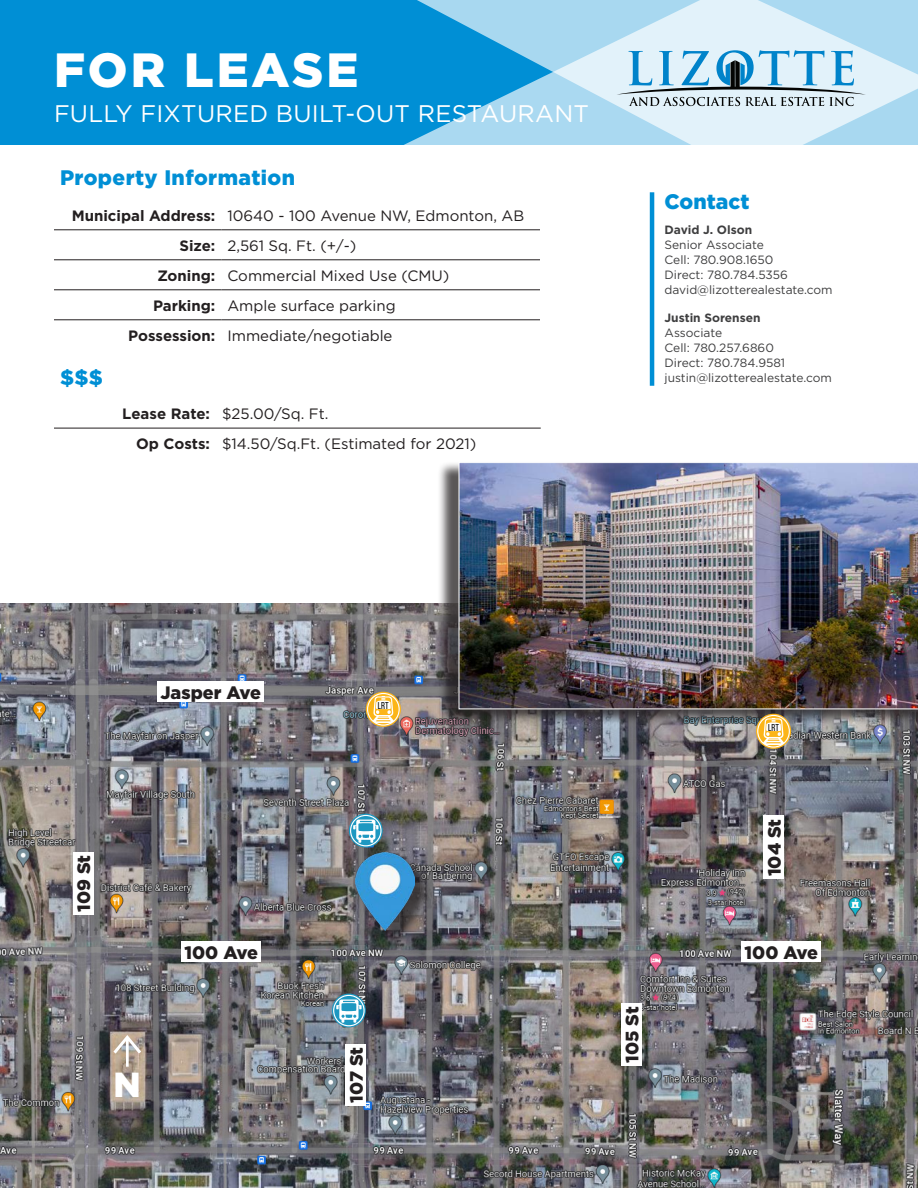
<style>
.page{position:relative;width:918px;height:1188px;background:#fff}
.page>*{position:absolute;margin:0;border:0;box-sizing:border-box;transform-origin:0 0}
.bullet_features{font:900 48px "Gotham";letter-spacing:.06em;color:#fff}
.t1{font:900 34.8px "Gotham";color:#fff}
.bullet_features-2{font:24px "Gotham";letter-spacing:.01em;color:#fff}
.t2{font:900 21px "Gotham";letter-spacing:.02em;color:#008fd5}
.t3{font:900 21px "Gotham";color:#008fd5}
.t4{font:900 18px "Gotham";color:#231f20}
.t5{font:15px "Gotham";color:#231f20}
.t6{font:700 15px "Gotham";color:#231f20}
.realtor_contact{font:12px "Gotham";color:#3e3e3f}
.realtor_contact-2{font:700 12px "Gotham";color:#3e3e3f}
.page_2_information_header{font:700 12px "Gotham";color:#3e3e3f}
.t7{font:9.9px "Bebas Neue";color:#040503}
</style>
<div class="page">
<hr style="left:54px;top:230px;width:167px;height:1px;background:#231f20">
<hr style="left:221px;top:230px;width:319px;height:1px;background:#231f20">
<hr style="left:54px;top:260px;width:167px;height:1px;background:#231f20">
<hr style="left:221px;top:260px;width:319px;height:1px;background:#231f20">
<hr style="left:54px;top:290px;width:167px;height:1px;background:#231f20">
<hr style="left:221px;top:290px;width:319px;height:1px;background:#231f20">
<hr style="left:54px;top:320px;width:167px;height:1px;background:#231f20">
<hr style="left:221px;top:320px;width:319px;height:1px;background:#231f20">
<hr style="left:54px;top:428px;width:162px;height:1px;background:#231f20">
<hr style="left:216px;top:428px;width:325px;height:1px;background:#231f20">
<img style="left:0;top:603px;width:918px;height:585px">
<div style="left:438px;top:461px;width:480px;height:264px;background:#231f20;opacity:.75"></div>
<img style="left:459px;top:462px;width:459px;height:247px">
<div style="left:358px;top:855px;width:74px;height:93px;background:#231f20;opacity:.75"></div>
<img style="left:356px;top:852px;width:58px;height:78px">
<svg style="left:366px;top:692px;width:35px;height:35px"></svg>
<svg style="left:367px;top:693px;width:33px;height:33px"></svg>
<svg style="left:756px;top:714px;width:35px;height:35px"></svg>
<svg style="left:757px;top:715px;width:33px;height:33px"></svg>
<svg style="left:332px;top:994px;width:34px;height:33px"></svg>
<svg style="left:333px;top:995px;width:32px;height:31px"></svg>
<svg style="left:349px;top:814px;width:34px;height:33px"></svg>
<svg style="left:350px;top:815px;width:32px;height:31px"></svg>
<svg style="left:113px;top:1035px;width:28px;height:32px"></svg>
<hr style="left:650px;top:192px;width:4px;height:194px;background:#008fd5">
<div style="left:158px;top:682px;width:106px;height:20px;background:#fff"></div>
<div style="left:182px;top:941px;width:79px;height:21px;background:#fff"></div>
<div style="left:742px;top:941px;width:79px;height:21px;background:#fff"></div>
<div style="left:73px;top:852px;width:20px;height:63px;background:#fff"></div>
<div style="left:345px;top:1044px;width:21px;height:62px;background:#fff"></div>
<div style="left:621px;top:1003px;width:20px;height:63px;background:#fff"></div>
<div style="left:763px;top:816px;width:21px;height:63px;background:#fff"></div>
<div style="left:0;top:0;width:918px;height:144px;background:#008fd5"></div>
<svg style="left:406px;top:1px;width:511px;height:143px;fill:#aad9f1"></svg>
<svg style="left:617px;top:50px;width:249px;height:56px"></svg>
<p class="bullet_features" style="left:54px;top:37px;width:306px">FOR LEASE</p>
<p class="bullet_features-2" style="left:54px;top:98px;width:537px">FULLY FIXTURED BUILT-OUT RESTAURANT</p>
<p class="t2" style="left:60px;top:163px;width:237px">Property Information</p>
<p class="t6" style="left:72px;top:206px;width:145px">Municipal Address:</p>
<p class="t5" style="left:227px;top:206px;width:298px">10640 - 100 Avenue NW, Edmonton, AB</p>
<p class="t6" style="left:179px;top:236px;width:37px">Size:</p>
<p class="t5" style="left:227px;top:236px;width:131px">2,561 Sq. Ft. (+/-)</p>
<p class="t6" style="left:157px;top:266px;width:59px">Zoning:</p>
<p class="t5" style="left:227px;top:266px;width:224px">Commercial Mixed Use (CMU)</p>
<p class="t6" style="left:153px;top:296px;width:64px">Parking:</p>
<p class="t5" style="left:227px;top:296px;width:170px">Ample surface parking</p>
<p class="t6" style="left:128px;top:326px;width:89px">Possession:</p>
<p class="t5" style="left:227px;top:326px;width:167px">Immediate/negotiable</p>
<p class="t2" style="left:60px;top:363px;width:44px">$$$</p>
<p class="t6" style="left:122px;top:404px;width:89px">Lease Rate:</p>
<p class="t5" style="left:222px;top:404px;width:108px">$25.00/Sq. Ft.</p>
<p class="t6" style="left:136px;top:434px;width:75px">Op Costs:</p>
<p class="t5" style="left:222px;top:434px;width:256px">$14.50/Sq.Ft. (Estimated for 2021)</p>
<p class="t3" style="left:665px;top:187px;width:86px">Contact</p>
<p class="page_2_information_header" style="left:665px;top:221px;width:89px">David J. Olson</p>
<p class="realtor_contact" style="left:665px;top:237px;width:101px">Senior Associate</p>
<p class="realtor_contact" style="left:665px;top:252px;width:110px">Cell: 780.908.1650</p>
<p class="realtor_contact" style="left:665px;top:267px;width:125px">Direct: 780.784.5356</p>
<p class="realtor_contact" style="left:665px;top:282px;width:170px">david@lizotterealestate.com</p>
<p class="realtor_contact-2" style="left:665px;top:309px;width:97px">Justin Sorensen</p>
<p class="realtor_contact" style="left:665px;top:325px;width:59px">Associate</p>
<p class="realtor_contact" style="left:665px;top:340px;width:111px">Cell: 780.257.6860</p>
<p class="realtor_contact" style="left:665px;top:355px;width:122px">Direct: 780.784.9581</p>
<p class="realtor_contact" style="left:665px;top:370px;width:169px">justin@lizotterealestate.com</p>
<p class="t4" style="left:72px;top:912px;width:58px;rotate:-90deg">109 St</p>
<p class="t4" style="left:160px;top:680px;width:102px">Jasper Ave</p>
<p class="t7" style="left:378px;top:700px;width:12px">LRT</p>
<p class="t7" style="left:768px;top:722px;width:12px">LRT</p>
<p class="t4" style="left:762px;top:876px;width:59px;rotate:-90deg">104 St</p>
<p class="t1" style="left:113px;top:1061px;width:29px">N</p>
<p class="t4" style="left:185px;top:940px;width:75px">100 Ave</p>
<p class="t4" style="left:745px;top:940px;width:75px">100 Ave</p>
<p class="t4" style="left:344px;top:1103px;width:57px;rotate:-90deg">107 St</p>
<p class="t4" style="left:620px;top:1063px;width:58px;rotate:-90deg">105 St</p>
</div>
